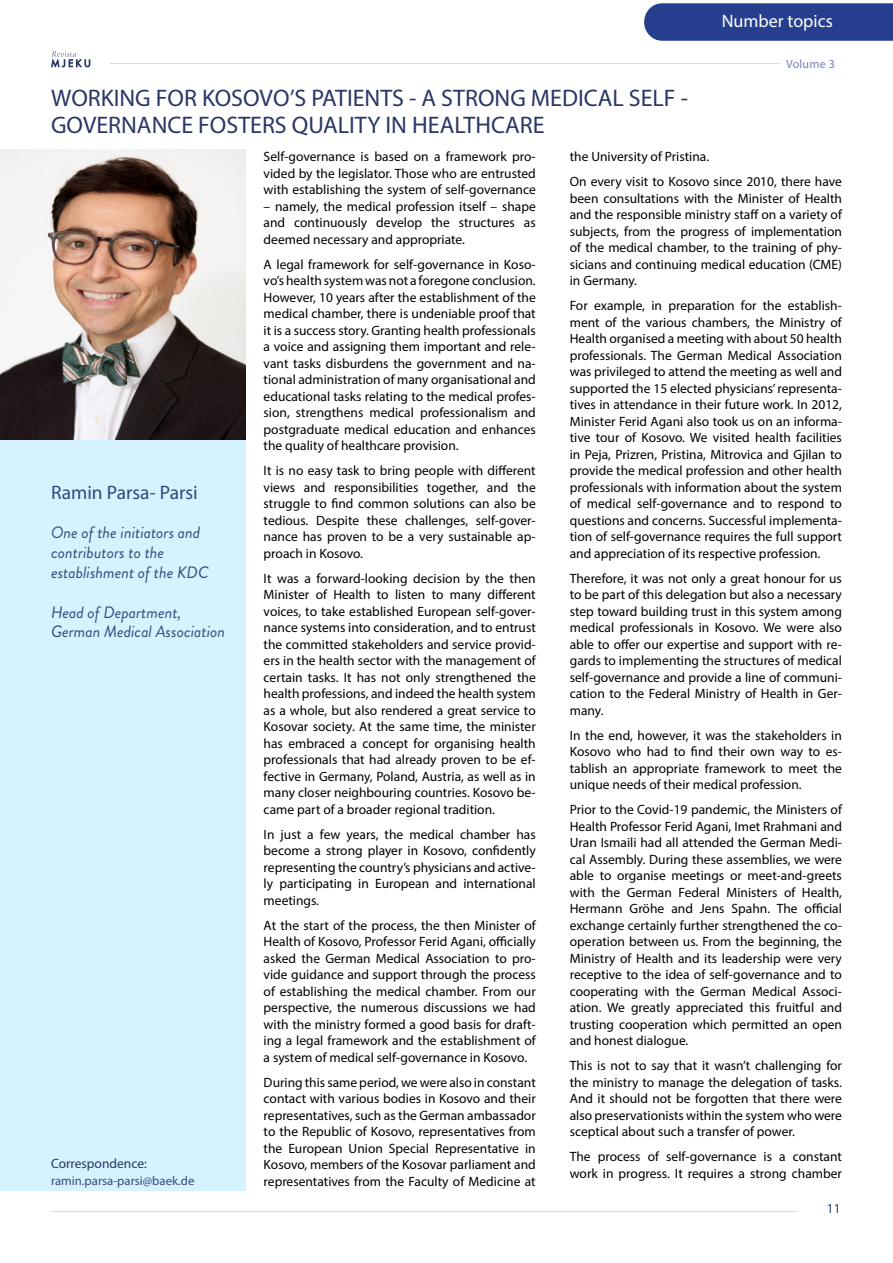
<style>
.page{position:relative;width:893px;height:1263px;background:#fff}
.page>*{position:absolute;margin:0;border:0;box-sizing:border-box;transform-origin:0 0}
.Paragraph_Style_1{font:24px/27px "Myriad Pro";color:#293666}
.t1{font:19.5px "Myriad Pro";color:#2e4a7d}
.t2{font:18px "Myriad Pro";color:#fff}
.t3{font:italic 16.5px/19.8px "Brandon Grotesque";color:#334a7d}
.Paragraph_Style_1-2{font:13.5px/16.5px "Myriad Pro";color:#000;text-align:justify}
.t4{font:13.5px "Myriad Pro";color:#253565}
.t5{font:13.5px "Myriad Pro";color:#273565}
.t6{font:12.75px "Myriad Pro";color:#334a7d}
.t7{font:12px "Myriad Pro";letter-spacing:.02em;color:#7880ba}
</style>
<div class="page">
<hr style="left:111px;top:63px;width:669px;height:1px;background:#d6dbe6">
<svg style="left:51px;top:51px;width:39px;height:17px"></svg>
<hr style="left:51px;top:1211px;width:746px;height:1px;background:#d6dbe6">
<div style="left:644px;top:3px;width:249px;height:38px;background:#253f8e"></div>
<div style="left:0;top:406px;width:245px;height:785px;background:#d6f2ff"></div>
<img style="left:0;top:149px;width:245px;height:291px">
<p class="t2" style="left:722px;top:10px;width:113px">Number topics</p>
<p class="Paragraph_Style_1" style="left:51px;top:84px;width:638px">WORKING FOR KOSOVO’S PATIENTS - A STRONG MEDICAL SELF -<br>GOVERNANCE FOSTERS QUALITY IN HEALTHCARE</p>
<p class="t7" style="left:786px;top:57px;width:50px">Volume 3</p>
<p class="t1" style="left:51px;top:480px;width:148px">Ramin Parsa- Parsi</p>
<p class="t3" style="left:51px;top:523px;width:159px">One of the initiators and contributors to the establishment of the KDC</p>
<p class="t3" style="left:51px;top:602px;width:132px">Head of Department,</p>
<p class="t3" style="left:51px;top:622px;width:176px">German Medical Association</p>
<p class="t4" style="left:51px;top:1155px;width:97px">Correspondence:</p>
<p class="t6" style="left:51px;top:1172px;width:145px">ramin.parsa-parsi@baek.de</p>
<p class="Paragraph_Style_1-2" style="left:264px;top:148px;width:274px">Self-governance is based on a framework pro&shy;vided by the legislator. Those who are entrusted with establishing the system of self-governance</p>
<p class="Paragraph_Style_1-2" style="left:264px;top:198px;width:274px">– namely, the medical profession itself – shape and continuously develop the structures as deemed necessary and appropriate.</p>
<p class="Paragraph_Style_1-2" style="left:264px;top:256px;width:274px">A legal framework for self-governance in Koso&shy;vo’s health system was not a foregone conclusion.<br>However, 10 years after the establishment of the medical chamber, there is undeniable proof that it is a success story. Granting health professionals a voice and assigning them important and rele&shy;vant tasks disburdens the government and na&shy;tional administration of many organisational and educational tasks relating to the medical profes&shy;sion, strengthens medical professionalism and postgraduate medical education and enhances the quality of healthcare provision.</p>
<p class="Paragraph_Style_1-2" style="left:264px;top:462px;width:274px">It is no easy task to bring people with different views and responsibilities together, and the struggle to find common solutions can also be tedious. Despite these challenges, self-gover&shy;nance has proven to be a very sustainable ap&shy;proach in Kosovo.</p>
<p class="Paragraph_Style_1-2" style="left:264px;top:570px;width:274px">It was a forward-looking decision by the then Minister of Health to listen to many different voices, to take established European self-gover&shy;nance systems into consideration, and to entrust the committed stakeholders and service provid&shy;ers in the health sector with the management of certain tasks. It has not only strengthened the health professions, and indeed the health system as a whole, but also rendered a great service to Kosovar society. At the same time, the minister has embraced a concept for organising health professionals that had already proven to be ef&shy;fective in Germany, Poland, Austria, as well as in many closer neighbouring countries. Kosovo be&shy;came part of a broader regional tradition.</p>
<p class="Paragraph_Style_1-2" style="left:264px;top:826px;width:274px">In just a few years, the medical chamber has become a strong player in Kosovo, confidently representing the country’s physicians and active&shy;ly participating in European and international meetings.</p>
<p class="Paragraph_Style_1-2" style="left:264px;top:917px;width:274px">At the start of the process, the then Minister of Health of Kosovo, Professor Ferid Agani, officially asked the German Medical Association to pro&shy;vide guidance and support through the process of establishing the medical chamber. From our perspective, the numerous discussions we had with the ministry formed a good basis for draft&shy;ing a legal framework and the establishment of a system of medical self-governance in Kosovo.</p>
<p class="Paragraph_Style_1-2" style="left:264px;top:1074px;width:274px">During this same period, we were also in constant contact with various bodies in Kosovo and their representatives, such as the German ambassador to the Republic of Kosovo, representatives from the European Union Special Representative in Kosovo, members of the Kosovar parliament and representatives from the Faculty of Medicine at</p>
<p class="Paragraph_Style_1-2" style="left:570px;top:148px;width:141px">the University of Pristina.</p>
<p class="Paragraph_Style_1-2" style="left:570px;top:173px;width:274px">On every visit to Kosovo since 2010, there have been consultations with the Minister of Health and the responsible ministry staff on a variety of subjects, from the progress of implementation of the medical chamber, to the training of phy&shy;sicians and continuing medical education (CME) in Germany.</p>
<p class="Paragraph_Style_1-2" style="left:570px;top:297px;width:274px">For example, in preparation for the establish&shy;ment of the various chambers, the Ministry of Health organised a meeting with about 50 health professionals. The German Medical Association was privileged to attend the meeting as well and supported the 15 elected physicians’ representa&shy;tives in attendance in their future work. In 2012, Minister Ferid Agani also took us on an informa&shy;tive tour of Kosovo. We visited health facilities in Peja, Prizren, Pristina, Mitrovica and Gjilan to provide the medical profession and other health professionals with information about the system of medical self-governance and to respond to questions and concerns. Successful implementa&shy;tion of self-governance requires the full support and appreciation of its respective profession.</p>
<p class="Paragraph_Style_1-2" style="left:570px;top:570px;width:274px">Therefore, it was not only a great honour for us to be part of this delegation but also a necessary step toward building trust in this system among medical professionals in Kosovo. We were also able to offer our expertise and support with re&shy;gards to implementing the structures of medical self-governance and provide a line of communi&shy;cation to the Federal Ministry of Health in Ger&shy;many.</p>
<p class="Paragraph_Style_1-2" style="left:570px;top:727px;width:274px">In the end, however, it was the stakeholders in Kosovo who had to find their own way to es&shy;tablish an appropriate framework to meet the unique needs of their medical profession.</p>
<p class="Paragraph_Style_1-2" style="left:570px;top:801px;width:274px">Prior to the Covid-19 pandemic, the Ministers of Health Professor Ferid Agani, Imet Rrahmani and Uran Ismaili had all attended the German Medi&shy;cal Assembly. During these assemblies, we were able to organise meetings or meet-and-greets with the German Federal Ministers of Health, Hermann Gröhe and Jens Spahn. The official exchange certainly further strengthened the co&shy;operation between us. From the beginning, the Ministry of Health and its leadership were very receptive to the idea of self-governance and to cooperating with the German Medical Associ&shy;ation. We greatly appreciated this fruitful and trusting cooperation which permitted an open and honest dialogue.</p>
<p class="Paragraph_Style_1-2" style="left:570px;top:1057px;width:274px">This is not to say that it wasn’t challenging for the ministry to manage the delegation of tasks.<br>And it should not be forgotten that there were also preservationists within the system who were sceptical about such a transfer of power.</p>
<p class="Paragraph_Style_1-2" style="left:570px;top:1148px;width:274px">The process of self-governance is a constant work in progress. It requires a strong chamber</p>
<p class="t5" style="left:827px;top:1200px;width:15px">11</p>
</div>
